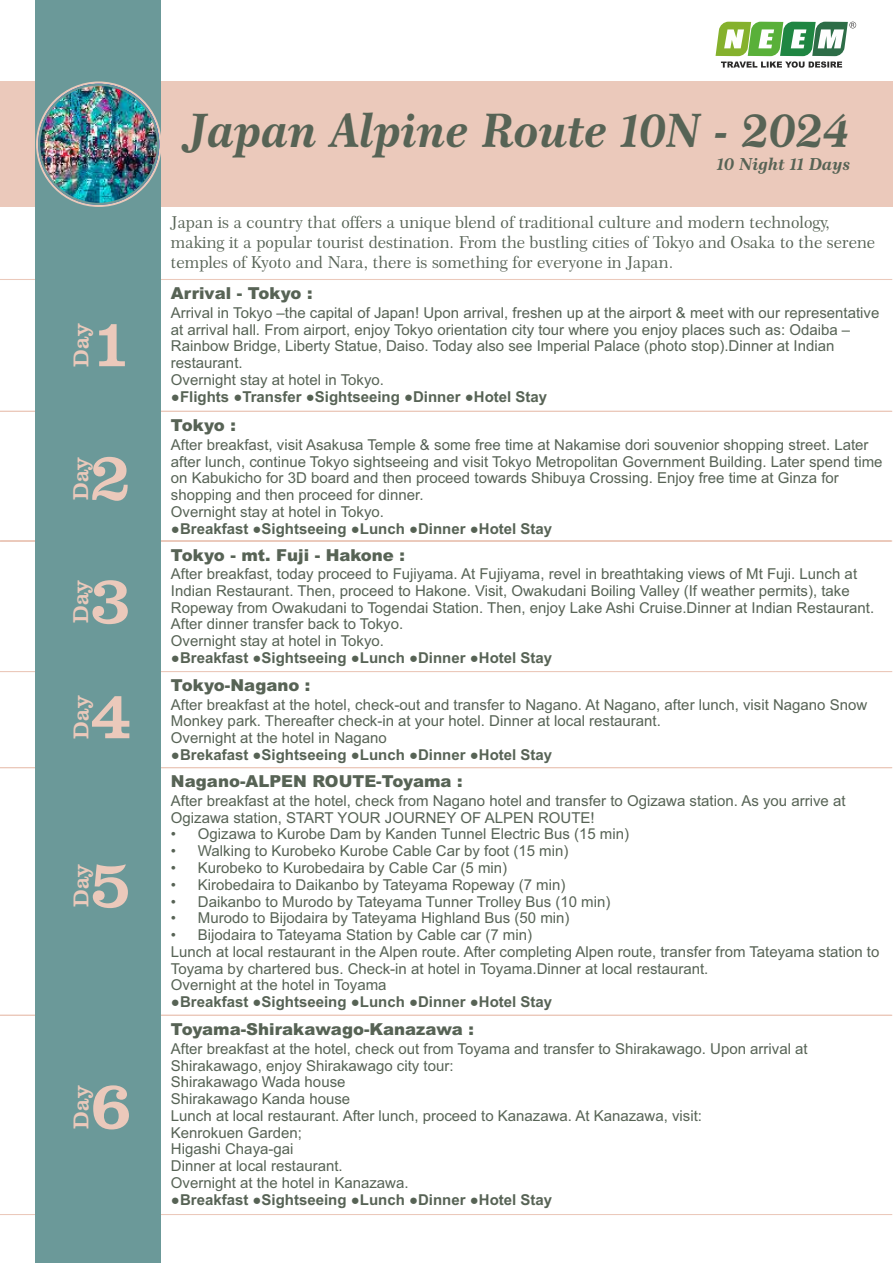
<style>
.page{position:relative;width:893px;height:1263px;background:#fff}
.page>*{position:absolute;margin:0;border:0;box-sizing:border-box;transform-origin:0 0}
.t1{font:68.4px "Clarendon BT";color:#ebc9bb}
.t2{font:46.5px "Century 751 BT Bold Italic B";color:#576355;scale:.95 1}
.t3{font:22.05px "Clarendon BT";color:#ebc9bb}
.t4{font:16.65px "Century 751 BT Bold Italic B";color:#576355}
.t5{font:16.5px/19.8px "Century 751 BT Roman No 2 B";color:#576355}
.t6{font:900 16.5px "Arial";color:#576355}
.t7{font:15px/16.8px "Arial";color:#576355}
.t8{font:700 15px "Arial";color:#576355}
</style>
<div class="page">
<hr style="left:0;top:1214px;width:892px;height:1px;background:#ebc9bb">
<hr style="left:0;top:411px;width:892px;height:1px;background:#ebc9bb">
<hr style="left:0;top:1015px;width:892px;height:1px;background:#ebc9bb">
<hr style="left:0;top:767px;width:892px;height:1px;background:#ebc9bb">
<hr style="left:0;top:671px;width:892px;height:1px;background:#ebc9bb">
<hr style="left:0;top:540px;width:892px;height:1px;background:#ebc9bb">
<hr style="left:0;top:279px;width:892px;height:1px;background:#ebc9bb">
<div style="left:0;top:81px;width:893px;height:126px;background:#ebc9bb"></div>
<div style="left:35px;top:0;width:126px;height:1263px;background:#6b9999"></div>
<svg style="left:36px;top:81px;width:126px;height:126px"></svg>
<img style="left:39px;top:85px;width:119px;height:119px;border-radius:50%">
<div style="left:38px;top:84px;width:121px;height:121px;border:2px solid #6b9999;border-radius:50%"></div>
<svg style="left:715px;top:22px;width:141px;height:46px"></svg>
<h3 class="t3" style="left:72px;top:367px;width:45px;rotate:-90deg">Day</h3>
<h1 class="t1" style="left:90px;top:314px;width:44px">1</h1>
<h3 class="t3" style="left:71px;top:500px;width:45px;rotate:-90deg">Day</h3>
<h1 class="t1" style="left:89px;top:448px;width:44px">2</h1>
<h3 class="t3" style="left:71px;top:623px;width:45px;rotate:-90deg">Day</h3>
<h1 class="t1" style="left:89px;top:571px;width:44px">3</h1>
<h3 class="t3" style="left:72px;top:738px;width:45px;rotate:-90deg">Day</h3>
<h1 class="t1" style="left:90px;top:686px;width:44px">4</h1>
<h3 class="t3" style="left:72px;top:907px;width:45px;rotate:-90deg">Day</h3>
<h1 class="t1" style="left:90px;top:855px;width:44px">5</h1>
<h3 class="t3" style="left:72px;top:1128px;width:45px;rotate:-90deg">Day</h3>
<h1 class="t1" style="left:90px;top:1076px;width:44px">6</h1>
<h2 class="t2" style="left:186px;top:112px;width:701px">Japan Alpine Route 10N - 2024</h2>
<p class="t4" style="left:717px;top:157px;width:135px">10 Night 11 Days</p>
<p class="t5" style="left:171px;top:214px;width:706px">Japan is a country that offers a unique blend of traditional culture and modern technology, making it a popular tourist destination. From the bustling cities of Tokyo and Osaka to the serene temples of Kyoto and Nara, there is something for everyone in Japan.</p>
<p class="t6" style="left:171px;top:287px;width:143px">Arrival - Tokyo :</p>
<p class="t7" style="left:171px;top:306px;width:710px">Arrival in Tokyo –the capital of Japan! Upon arrival, freshen up at the airport &amp; meet with our representative at arrival hall. From airport, enjoy Tokyo orientation city tour where you enjoy places such as: Odaiba – Rainbow Bridge, Liberty Statue, Daiso. Today also see Imperial Palace (photo stop).Dinner at Indian restaurant.<br>Overnight stay at hotel in Tokyo.</p>
<p class="t8" style="left:171px;top:391px;width:378px">●Flights ●Transfer ●Sightseeing ●Dinner ●Hotel Stay</p>
<p class="t6" style="left:171px;top:419px;width:66px">Tokyo :</p>
<p class="t7" style="left:171px;top:437px;width:713px">After breakfast, visit Asakusa Temple &amp; some free time at Nakamise dori souvenior shopping street. Later after lunch, continue Tokyo sightseeing and visit Tokyo Metropolitan Government Building. Later spend time on Kabukicho for 3D board and then proceed towards Shibuya Crossing. Enjoy free time at Ginza for shopping and then proceed for dinner.<br>Overnight stay at hotel in Tokyo.</p>
<p class="t8" style="left:171px;top:523px;width:383px">●Breakfast ●Sightseeing ●Lunch ●Dinner ●Hotel Stay</p>
<p class="t6" style="left:171px;top:549px;width:235px">Tokyo - mt. Fuji - Hakone :</p>
<p class="t7" style="left:171px;top:567px;width:705px">After breakfast, today proceed to Fujiyama. At Fujiyama, revel in breathtaking views of Mt Fuji. Lunch at Indian Restaurant. Then, proceed to Hakone. Visit, Owakudani Boiling Valley (If weather permits), take Ropeway from Owakudani to Togendai Station. Then, enjoy Lake Ashi Cruise.Dinner at Indian Restaurant.<br>After dinner transfer back to Tokyo.<br>Overnight stay at hotel in Tokyo.</p>
<p class="t8" style="left:171px;top:652px;width:383px">●Breakfast ●Sightseeing ●Lunch ●Dinner ●Hotel Stay</p>
<p class="t6" style="left:171px;top:679px;width:141px">Tokyo-Nagano :</p>
<p class="t7" style="left:171px;top:697px;width:698px">After breakfast at the hotel, check-out and transfer to Nagano. At Nagano, after lunch, visit Nagano Snow<br>Monkey park. Thereafter check-in at your hotel. Dinner at local restaurant.<br>Overnight at the hotel in Nagano</p>
<p class="t8" style="left:171px;top:749px;width:383px">●Brekafast ●Sightseeing ●Lunch ●Dinner ●Hotel Stay</p>
<p class="t6" style="left:171px;top:775px;width:293px">Nagano-ALPEN ROUTE-Toyama :</p>
<p class="t7" style="left:171px;top:794px;width:676px">After breakfast at the hotel, check from Nagano hotel and transfer to Ogizawa station. As you arrive at<br>Ogizawa station, START YOUR JOURNEY OF ALPEN ROUTE!</p>
<p class="t7" style="left:171px;top:827px;width:460px">• Ogizawa to Kurobe Dam by Kanden Tunnel Electric Bus (15 min)</p>
<p class="t7" style="left:171px;top:844px;width:399px">• Walking to Kurobeko Kurobe Cable Car by foot (15 min)</p>
<p class="t7" style="left:171px;top:861px;width:338px">• Kurobeko to Kurobedaira by Cable Car (5 min)</p>
<p class="t7" style="left:171px;top:877px;width:396px">• Kirobedaira to Daikanbo by Tateyama Ropeway (7 min)</p>
<p class="t7" style="left:171px;top:894px;width:441px">• Daikanbo to Murodo by Tateyama Tunner Trolley Bus (10 min)</p>
<p class="t7" style="left:171px;top:911px;width:400px">• Murodo to Bijodaira by Tateyama Highland Bus (50 min)</p>
<p class="t7" style="left:171px;top:928px;width:710px">• Bijodaira to Tateyama Station by Cable car (7 min)<br>Lunch at local restaurant in the Alpen route. After completing Alpen route, transfer from Tateyama station to Toyama by chartered bus. Check-in at hotel in Toyama.Dinner at local restaurant.<br>Overnight at the hotel in Toyama</p>
<p class="t8" style="left:171px;top:996px;width:383px">●Breakfast ●Sightseeing ●Lunch ●Dinner ●Hotel Stay</p>
<p class="t6" style="left:171px;top:1023px;width:304px">Toyama-Shirakawago-Kanazawa :</p>
<p class="t7" style="left:171px;top:1041px;width:638px">After breakfast at the hotel, check out from Toyama and transfer to Shirakawago. Upon arrival at Shirakawago, enjoy Shirakawago city tour:<br>Shirakawago Wada house<br>Shirakawago Kanda house<br>Lunch at local restaurant. After lunch, proceed to Kanazawa. At Kanazawa, visit:<br>Kenrokuen Garden;<br>Higashi Chaya-gai<br>Dinner at local restaurant.<br>Overnight at the hotel in Kanazawa.</p>
<p class="t8" style="left:171px;top:1194px;width:383px">●Breakfast ●Sightseeing ●Lunch ●Dinner ●Hotel Stay</p>
</div>
